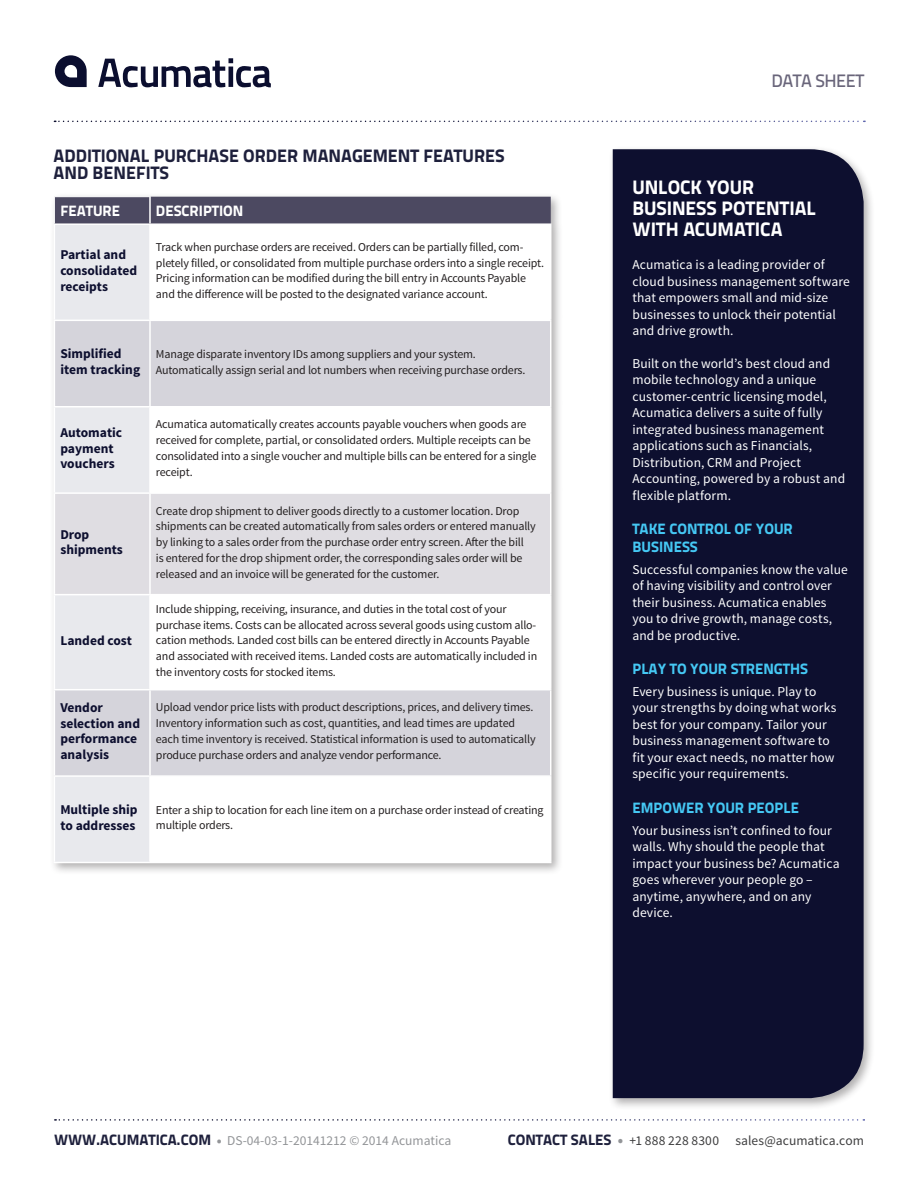
<style>
.page{position:relative;width:918px;height:1188px;background:#fff}
.page>*{position:absolute;margin:0;border:0;box-sizing:border-box;transform-origin:0 0}
.Sidebar_Subheader{font:19.5px/21px "Titillium Text 25 L 999 wt";letter-spacing:-.005em;color:#fff}
.Purple_Subhead{font:18px/16.5px "Titillium Text 25 L 999 wt";color:#1e203c}
.t1{font:18px "Titillium Text 25 L 600 wt";letter-spacing:-.025em;color:#69657a}
.Sidebar_Blue_Subhead{font:15px/18px "Titillium Text 25 L 999 wt";color:#45c8f4}
.Table_Header{font:15px "Titillium Text 25 L 999 wt";color:#fff}
.Sidebar_Body_Copy{font:13.5px/16.5px "Source Sans Pro";letter-spacing:.005em;color:#fff}
.Table_Left_Column{font:700 13.5px/15.8px "Source Sans Pro";color:#0d0f2f}
.t2{font:13.5px "Source Sans Pro";color:#939598}
.t3{font:13.5px "Source Sans Pro";letter-spacing:.01em;color:#3e3e3f}
.Table_Right_Column{font:12px/15.8px "Source Sans Pro";letter-spacing:-.015em;color:#231f20}
.s1{font-family:"Titillium Text 25 L 999 wt";font-size:15px;color:#1e203c}
.s2{font-weight:900}
.s3{font-weight:900;font-size:15px;color:#939598}
</style>
<div class="page">
<svg style="left:55px;top:55px;width:32px;height:32px"></svg>
<svg style="left:98px;top:58px;width:173px;height:29px"></svg>
<svg style="left:54px;top:121px;width:811px;height:1px"></svg>
<svg style="left:55px;top:1119px;width:809px;height:2px"></svg>
<div style="left:608px;top:145px;width:268px;height:965px;background:#231f20;opacity:.35"></div>
<div style="left:613px;top:149px;width:251px;height:949px;background:#0d0f2f"></div>
<div style="left:49px;top:192px;width:514px;height:683px;background:#231f20;opacity:.35"></div>
<div style="left:55px;top:225px;width:94px;height:637px;background:#e8e9ed"></div>
<svg style="left:151px;top:225px;width:399px;height:637px"></svg>
<svg style="left:55px;top:321px;width:495px;height:454px"></svg>
<div style="left:55px;top:494px;width:495px;height:100px;background:#dfdde2"></div>
<div style="left:54px;top:197px;width:497px;height:26px;background:#4c4961"></div>
<hr style="left:54px;top:196px;width:97px;height:1px;background:#fff">
<hr style="left:149px;top:197px;width:2px;height:26px;background:#fff">
<hr style="left:54px;top:223px;width:96px;height:2px;background:#fff">
<hr style="left:54px;top:225px;width:1px;height:95px;background:#fff">
<hr style="left:150px;top:223px;width:402px;height:2px;background:#fff">
<hr style="left:149px;top:225px;width:2px;height:95px;background:#fff">
<hr style="left:550px;top:225px;width:2px;height:95px;background:#fff">
<hr style="left:54px;top:320px;width:96px;height:1px;background:#fff">
<hr style="left:54px;top:321px;width:1px;height:85px;background:#fff">
<hr style="left:150px;top:320px;width:402px;height:1px;background:#fff">
<hr style="left:149px;top:321px;width:2px;height:85px;background:#fff">
<hr style="left:550px;top:321px;width:2px;height:85px;background:#fff">
<hr style="left:54px;top:406px;width:96px;height:1px;background:#fff">
<hr style="left:54px;top:407px;width:1px;height:85px;background:#fff">
<hr style="left:150px;top:406px;width:402px;height:1px;background:#fff">
<hr style="left:149px;top:407px;width:2px;height:85px;background:#fff">
<hr style="left:550px;top:407px;width:2px;height:85px;background:#fff">
<hr style="left:54px;top:492px;width:96px;height:2px;background:#fff">
<hr style="left:54px;top:494px;width:1px;height:100px;background:#fff">
<hr style="left:150px;top:492px;width:402px;height:2px;background:#fff">
<hr style="left:149px;top:494px;width:2px;height:100px;background:#fff">
<hr style="left:550px;top:494px;width:2px;height:100px;background:#fff">
<hr style="left:54px;top:594px;width:96px;height:1px;background:#fff">
<hr style="left:54px;top:595px;width:1px;height:94px;background:#fff">
<hr style="left:150px;top:594px;width:402px;height:1px;background:#fff">
<hr style="left:149px;top:595px;width:2px;height:94px;background:#fff">
<hr style="left:550px;top:595px;width:2px;height:94px;background:#fff">
<hr style="left:54px;top:689px;width:96px;height:1px;background:#fff">
<hr style="left:54px;top:690px;width:1px;height:85px;background:#fff">
<hr style="left:150px;top:689px;width:402px;height:1px;background:#fff">
<hr style="left:149px;top:690px;width:2px;height:85px;background:#fff">
<hr style="left:550px;top:690px;width:2px;height:85px;background:#fff">
<hr style="left:54px;top:775px;width:96px;height:2px;background:#fff">
<hr style="left:54px;top:777px;width:1px;height:85px;background:#fff">
<hr style="left:150px;top:775px;width:402px;height:2px;background:#fff">
<hr style="left:149px;top:777px;width:2px;height:85px;background:#fff">
<hr style="left:550px;top:777px;width:2px;height:85px;background:#fff">
<hr style="left:54px;top:862px;width:96px;height:1px;background:#fff">
<hr style="left:150px;top:862px;width:402px;height:1px;background:#fff">
<p class="Purple_Subhead" style="left:54px;top:146px;width:453px">ADDITIONAL PURCHASE ORDER MANAGEMENT FEATURES<br>AND BENEFITS</p>
<p class="Table_Header" style="left:60px;top:199px;width:61px">FEATURE</p>
<p class="Table_Header" style="left:156px;top:199px;width:89px">DESCRIPTION</p>
<p class="Table_Left_Column" style="left:60px;top:247px;width:78px">Partial and consolidated receipts</p>
<p class="Table_Right_Column" style="left:156px;top:239px;width:390px">Track when purchase orders are received. Orders can be partially filled, com&shy;pletely filled, or consolidated from multiple purchase orders into a single receipt.<br>Pricing information can be modified during the bill entry in Accounts Payable and the difference will be posted to the designated variance account.</p>
<p class="Table_Left_Column" style="left:60px;top:346px;width:81px">Simplified item tracking</p>
<p class="Table_Right_Column" style="left:156px;top:346px;width:371px">Manage disparate inventory IDs among suppliers and your system.<br>Automatically assign serial and lot numbers when receiving purchase orders.</p>
<p class="Table_Left_Column" style="left:60px;top:425px;width:63px">Automatic payment vouchers</p>
<p class="Table_Right_Column" style="left:156px;top:417px;width:382px">Acumatica automatically creates accounts payable vouchers when goods are received for complete, partial, or consolidated orders. Multiple receipts can be consolidated into a single voucher and multiple bills can be entered for a single receipt.</p>
<p class="Table_Left_Column" style="left:60px;top:527px;width:64px">Drop shipments</p>
<p class="Table_Left_Column" style="left:60px;top:633px;width:73px">Landed cost</p>
<p class="Table_Right_Column" style="left:156px;top:503px;width:381px">Create drop shipment to deliver goods directly to a customer location. Drop shipments can be created automatically from sales orders or entered manually by linking to a sales order from the purchase order entry screen. After the bill<br>is entered for the drop shipment order, the corresponding sales order will be released and an invoice will be generated for the customer.</p>
<p class="Table_Right_Column" style="left:156px;top:601px;width:383px">Include shipping, receiving, insurance, and duties in the total cost of your purchase items. Costs can be allocated across several goods using custom allo&shy;cation methods. Landed cost bills can be entered directly in Accounts Payable and associated with received items. Landed costs are automatically included in the inventory costs for stocked items.</p>
<p class="Table_Left_Column" style="left:60px;top:700px;width:81px">Vendor selection and performance analysis</p>
<p class="Table_Right_Column" style="left:156px;top:700px;width:381px">Upload vendor price lists with product descriptions, prices, and delivery times.<br>Inventory information such as cost, quantities, and lead times are updated each time inventory is received. Statistical information is used to automatically produce purchase orders and analyze vendor performance.</p>
<p class="Table_Left_Column" style="left:60px;top:802px;width:79px">Multiple ship to addresses</p>
<p class="Table_Right_Column" style="left:156px;top:802px;width:389px">Enter a ship to location for each line item on a purchase order instead of creating multiple orders.</p>
<h2 class="t1" style="left:771px;top:67px;width:95px">DATA SHEET</h2>
<p class="Sidebar_Subheader" style="left:632px;top:176px;width:185px">UNLOCK YOUR<br>BUSINESS POTENTIAL<br>WITH ACUMATICA</p>
<p class="Sidebar_Body_Copy" style="left:632px;top:257px;width:219px">Acumatica is a leading provider of cloud business management software that empowers small and mid-size businesses to unlock their potential and drive growth.</p>
<p class="Sidebar_Body_Copy" style="left:632px;top:355px;width:214px">Built on the world’s best cloud and mobile technology and a unique customer-centric licensing model,<br>Acumatica delivers a suite of fully integrated business management applications such as Financials,<br>Distribution, CRM and Project<br>Accounting, powered by a robust and flexible platform.</p>
<p class="Sidebar_Blue_Subhead" style="left:632px;top:519px;width:162px">TAKE CONTROL OF YOUR<br>BUSINESS</p>
<p class="Sidebar_Body_Copy" style="left:632px;top:561px;width:217px">Successful companies know the value of having visibility and control over their business. Acumatica enables you to drive growth, manage costs, and be productive.</p>
<p class="Sidebar_Blue_Subhead" style="left:632px;top:659px;width:177px">PLAY TO YOUR STRENGTHS</p>
<p class="Sidebar_Body_Copy" style="left:632px;top:683px;width:205px">Every business is unique. Play to your strengths by doing what works best for your company. Tailor your business management software to fit your exact needs, no matter how specific your requirements.</p>
<p class="Sidebar_Blue_Subhead" style="left:632px;top:797px;width:168px">EMPOWER YOUR PEOPLE</p>
<p class="Sidebar_Body_Copy" style="left:632px;top:822px;width:209px">Your business isn’t confined to four walls. Why should the people that impact your business be? Acumatica goes wherever your people go – anytime, anywhere, and on any device.</p>
<p class="t2" style="left:54px;top:1132px;width:399px"><span class="s1">WWW.ACUMATICA.COM</span> <span class="s2">•</span> DS-04-03-1-20141212 © 2014 Acumatica</p>
<p class="t3" style="left:508px;top:1132px;width:358px"><span class="s1">CONTACT SALES</span> <span class="s3">•</span> +1 888 228 8300 sales@acumatica.com</p>
</div>
